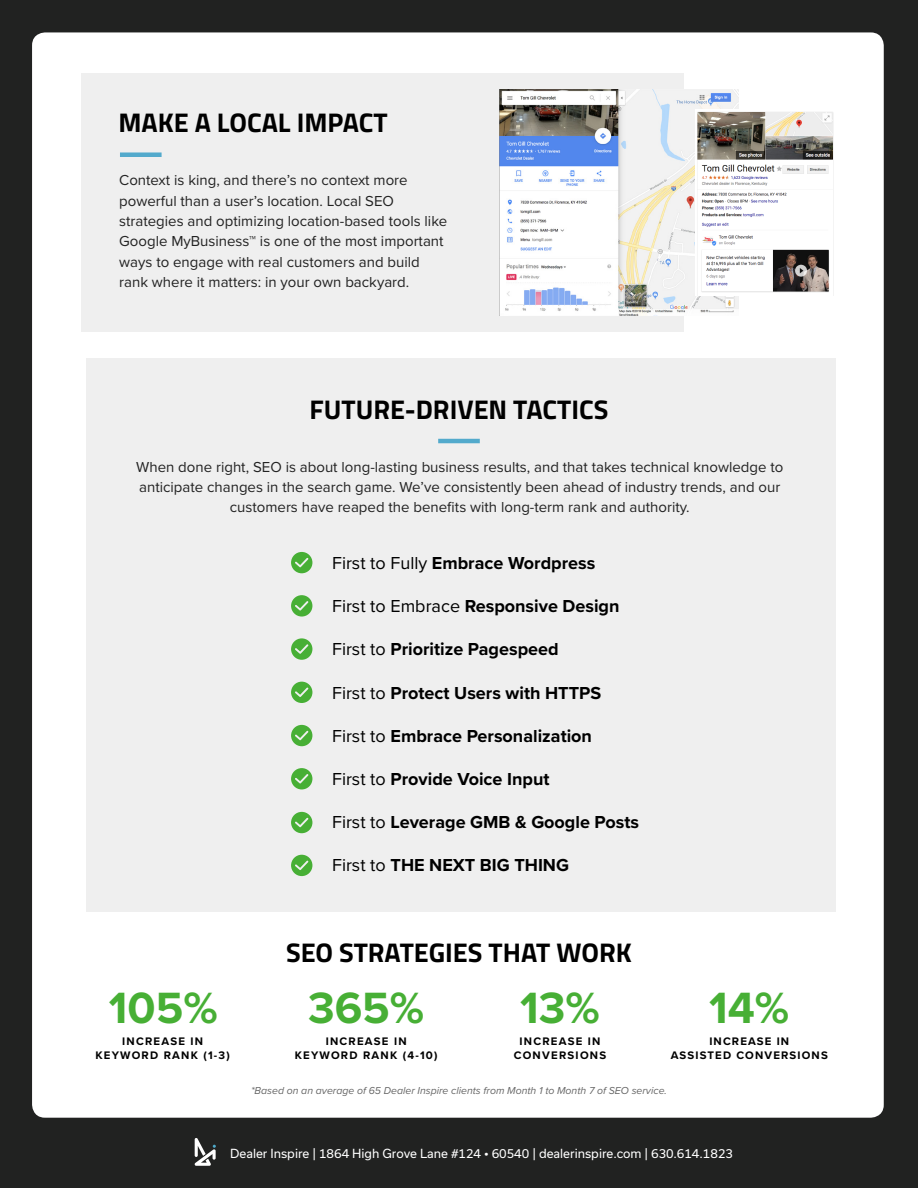
<style>
.page{position:relative;width:918px;height:1188px;background:#212221}
.page>*{position:absolute;margin:0;border:0;box-sizing:border-box;transform-origin:0 0}
.t1{font:700 45.45px "Proxima Nova";color:#47af35}
.t2{font:700 27px "Titillium Web";color:#000}
.t3{font:700 18px "Proxima Nova";color:#000}
.t4{font:15px/20.4px "Proxima Nova";color:#222}
.t5{font:12px "Usual";color:#fff}
.t6{font:700 11.4px/14.2px "Proxima Nova";letter-spacing:.11em;color:#000;text-align:center}
.t7{font:italic 10.5px "Proxima Nova";color:#666}
.s1{font-weight:400}
</style>
<div class="page">
<div style="left:32px;top:32px;width:852px;height:1086px;background:#fff;border-radius:13px"></div>
<svg style="left:195px;top:1138px;width:21px;height:28px"></svg>
<div style="left:81px;top:73px;width:603px;height:259px;background:#efefef"></div>
<div style="left:86px;top:358px;width:750px;height:554px;background:#efefef"></div>
<div style="left:120px;top:152px;width:42px;height:5px;background:#53aacc"></div>
<img style="left:500px;top:90px;width:238px;height:225px">
<img style="left:696px;top:109px;width:138px;height:186px">
<hr style="left:438px;top:439px;width:42px;height:4px;background:#53aacc">
<svg style="left:291px;top:552px;width:21px;height:21px"></svg>
<svg style="left:291px;top:595px;width:21px;height:22px"></svg>
<svg style="left:291px;top:638px;width:21px;height:22px"></svg>
<svg style="left:291px;top:682px;width:21px;height:21px"></svg>
<svg style="left:291px;top:725px;width:21px;height:21px"></svg>
<svg style="left:291px;top:768px;width:21px;height:21px"></svg>
<svg style="left:291px;top:812px;width:21px;height:21px"></svg>
<svg style="left:291px;top:855px;width:21px;height:21px"></svg>
<h2 class="t2" style="left:118px;top:102px;width:271px">MAKE A LOCAL IMPACT</h2>
<p class="t4" style="left:119px;top:169px;width:329px">Context is king, and there’s no context more powerful than a user’s location. Local SEO strategies and optimizing location-based tools like Google MyBusiness™ is one of the most important ways to engage with real customers and build rank where it matters: in your own backyard.</p>
<h2 class="t2" style="left:310px;top:389px;width:300px">FUTURE-DRIVEN TACTICS</h2>
<p class="t4" style="left:136px;top:456px;width:649px;text-align:center">When done right, SEO is about long-lasting business results, and that takes technical knowledge to anticipate changes in the search game. We’ve consistently been ahead of industry trends, and our customers have reaped the benefits with long-term rank and authority.</p>
<p class="t3" style="left:332px;top:550px;width:265px"><span class="s1">First to Fully</span> Embrace Wordpress</p>
<p class="t3" style="left:332px;top:593px;width:289px"><span class="s1">First to Embrace</span> Responsive Design</p>
<p class="t3" style="left:332px;top:636px;width:228px"><span class="s1">First to</span> Prioritize Pagespeed</p>
<p class="t3" style="left:332px;top:679px;width:271px"><span class="s1">First to</span> Protect Users with HTTPS</p>
<p class="t3" style="left:332px;top:722px;width:261px"><span class="s1">First to</span> Embrace Personalization</p>
<p class="t3" style="left:332px;top:766px;width:219px"><span class="s1">First to</span> Provide Voice Input</p>
<p class="t3" style="left:332px;top:809px;width:309px"><span class="s1">First to</span> Leverage GMB &amp; Google Posts</p>
<p class="t3" style="left:332px;top:852px;width:238px"><span class="s1">First to</span> THE NEXT BIG THING</p>
<h1 class="t1" style="left:109px;top:974px;width:110px">105%</h1>
<p class="t6" style="left:95px;top:1034px;width:136px">INCREASE IN<br>KEYWORD RANK (1-3)</p>
<h2 class="t2" style="left:286px;top:931px;width:347px">SEO STRATEGIES THAT WORK</h2>
<h1 class="t1" style="left:308px;top:974px;width:118px">365%</h1>
<p class="t6" style="left:295px;top:1034px;width:144px">INCREASE IN<br>KEYWORD RANK (4-10)</p>
<h1 class="t1" style="left:520px;top:974px;width:81px">13%</h1>
<p class="t6" style="left:514px;top:1034px;width:94px">INCREASE IN<br>CONVERSIONS</p>
<h1 class="t1" style="left:709px;top:974px;width:82px">14%</h1>
<p class="t6" style="left:671px;top:1034px;width:159px">INCREASE IN<br>ASSISTED CONVERSIONS</p>
<p class="t7" style="left:251px;top:1082px;width:417px">*Based on an average of 65 Dealer Inspire clients from Month 1 to Month 7 of SEO service.</p>
<p class="t5" style="left:230px;top:1147px;width:504px">Dealer Inspire | 1864 High Grove Lane #124 • 60540 | dealerinspire.com | 630.614.1823</p>
</div>
